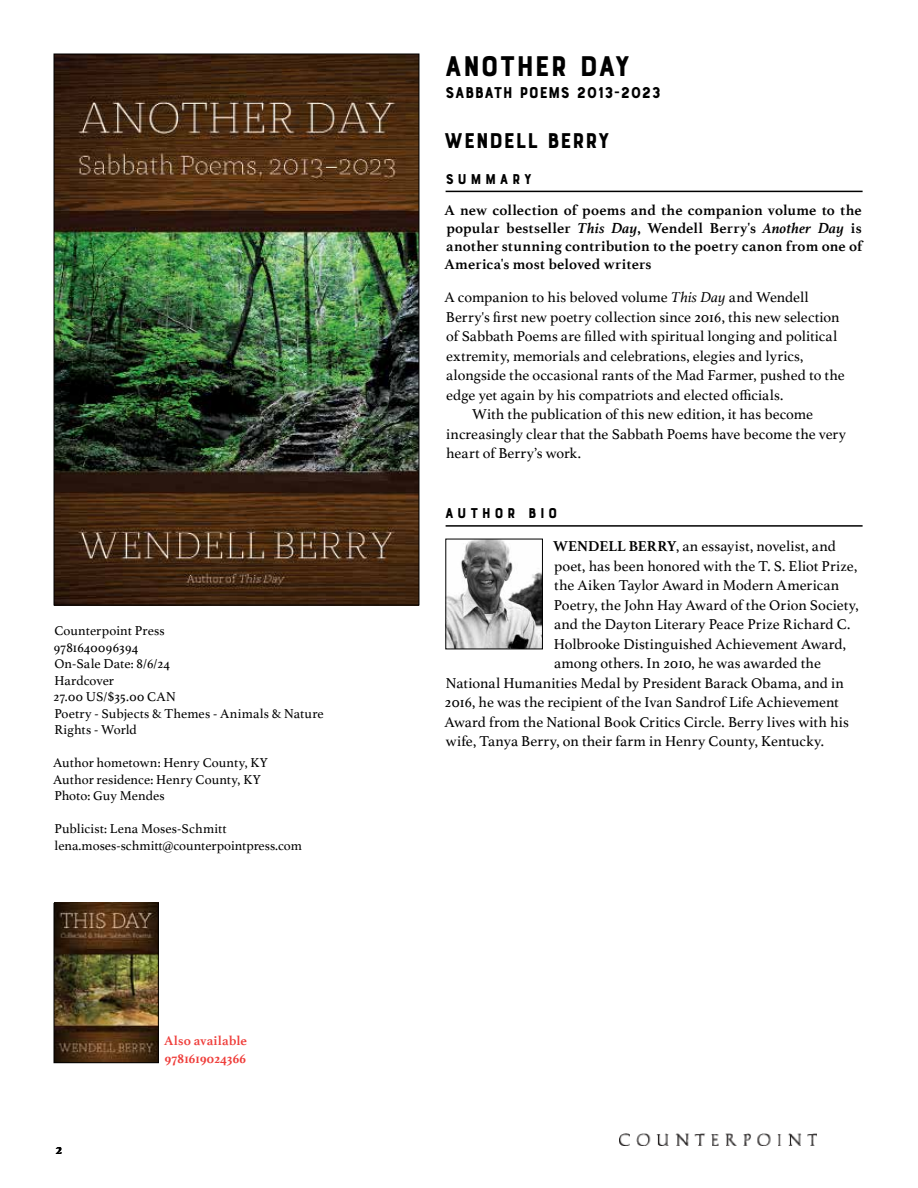
<style>
.page{position:relative;width:918px;height:1188px;background:#fff}
.page>*{position:absolute;margin:0;border:0;box-sizing:border-box;transform-origin:0 0}
.t1{font:30px "Bourton Base";letter-spacing:.005em;color:#000}
.t2{font:22.5px "Bourton Base";letter-spacing:.005em;color:#000}
.t3{font:16.5px "Bourton Base";letter-spacing:.02em;color:#000}
.t4{font:15px "Athelas";color:#000}
.t5{font:700 15px/18px "Athelas";letter-spacing:.01em;color:#000;text-align:justify}
.t6{font:15px "Bourton Base";letter-spacing:.23em;color:#000}
.t7{font:13.5px/16.5px "Athelas";color:#000}
.t8{font:700 13.5px/18px "Athelas";letter-spacing:.01em;color:#ef3e3b}
.s1{font-style:italic}
.s2{font-weight:700}
</style>
<div class="page">
<img style="left:619px;top:1133px;width:197px;height:13px">
<hr style="left:446px;top:191px;width:417px;height:1px;background:#000">
<hr style="left:446px;top:525px;width:417px;height:2px;background:#000">
<img style="left:56px;top:56px;width:361px;height:547px">
<img style="left:448px;top:541px;width:93px;height:106px">
<div style="left:446px;top:539px;width:97px;height:110px;border:1px solid #000"></div>
<img style="left:56px;top:905px;width:101px;height:156px">
<div style="left:54px;top:903px;width:105px;height:160px;border:1px solid #000"></div>
<p class="t7" style="left:54px;top:622px;width:272px">Counterpoint Press<br>9781640096394<br>On-Sale Date: 8/6/24<br>Hardcover<br>27.00 US/$35.00 CAN<br>Poetry - Subjects &amp; Themes - Animals &amp; Nature<br>Rights - World</p>
<p class="t7" style="left:53px;top:754px;width:216px">Author hometown: Henry County, KY<br>Author residence: Henry County, KY<br>Photo: Guy Mendes</p>
<p class="t7" style="left:54px;top:820px;width:249px">Publicist: Lena Moses-Schmitt lena.moses-schmitt@counterpointpress.com</p>
<p class="t5" style="left:56px;top:1139px;width:8px">2</p>
<p class="t8" style="left:164px;top:1031px;width:84px">Also available<br>9781619024366</p>
<h1 class="t1" style="left:445px;top:47px;width:187px">ANOTHER DAY</h1>
<p class="t3" style="left:446px;top:83px;width:216px">SABBATH POEMS 2013-2023</p>
<h2 class="t2" style="left:444px;top:127px;width:167px">WENDELL BERRY</h2>
<p class="t6" style="left:446px;top:170px;width:88px">SUMMARY</p>
<p class="t5" style="left:444px;top:201px;width:419px">A new collection of poems and the companion volume to the popular bestseller <span class="s1">This Day</span>, Wendell Berry's <span class="s1">Another Day</span> is another stunning contribution to the poetry canon from one of America's most beloved writers</p>
<p class="t4" style="left:444px;top:286px;width:366px">A companion to his beloved volume <span class="s1">This Day</span> and Wendell</p>
<p class="t4" style="left:446px;top:305px;width:395px">Berry's first new poetry collection since 2016, this new selection</p>
<p class="t4" style="left:446px;top:325px;width:393px">of Sabbath Poems are filled with spiritual longing and political</p>
<p class="t4" style="left:446px;top:344px;width:359px">extremity, memorials and celebrations, elegies and lyrics,</p>
<p class="t4" style="left:446px;top:364px;width:400px">alongside the occasional rants of the Mad Farmer, pushed to the</p>
<p class="t4" style="left:446px;top:383px;width:339px">edge yet again by his compatriots and elected officials.</p>
<p class="t4" style="left:472px;top:403px;width:343px">With the publication of this new edition, it has become</p>
<p class="t4" style="left:446px;top:422px;width:401px">increasingly clear that the Sabbath Poems have become the very</p>
<p class="t4" style="left:446px;top:442px;width:136px">heart of Berry’s work.</p>
<p class="t6" style="left:445px;top:504px;width:114px">AUTHOR BIO</p>
<p class="t4" style="left:553px;top:535px;width:284px"><span class="s2">WENDELL BERRY</span>, an essayist, novelist, and</p>
<p class="t4" style="left:554px;top:554px;width:305px">poet, has been honored with the T. S. Eliot Prize,</p>
<p class="t4" style="left:554px;top:574px;width:287px">the Aiken Taylor Award in Modern American</p>
<p class="t4" style="left:554px;top:593px;width:306px">Poetry, the John Hay Award of the Orion Society,</p>
<p class="t4" style="left:554px;top:613px;width:298px">and the Dayton Literary Peace Prize Richard C.</p>
<p class="t4" style="left:554px;top:632px;width:294px">Holbrooke Distinguished Achievement Award,</p>
<p class="t4" style="left:554px;top:652px;width:268px">among others. In 2010, he was awarded the</p>
<p class="t4" style="left:446px;top:671px;width:400px">National Humanities Medal by President Barack Obama, and in</p>
<p class="t4" style="left:445px;top:691px;width:396px">2016, he was the recipient of the Ivan Sandrof Life Achievement</p>
<p class="t4" style="left:444px;top:710px;width:406px">Award from the National Book Critics Circle. Berry lives with his</p>
<p class="t4" style="left:446px;top:730px;width:380px">wife, Tanya Berry, on their farm in Henry County, Kentucky.</p>
</div>
